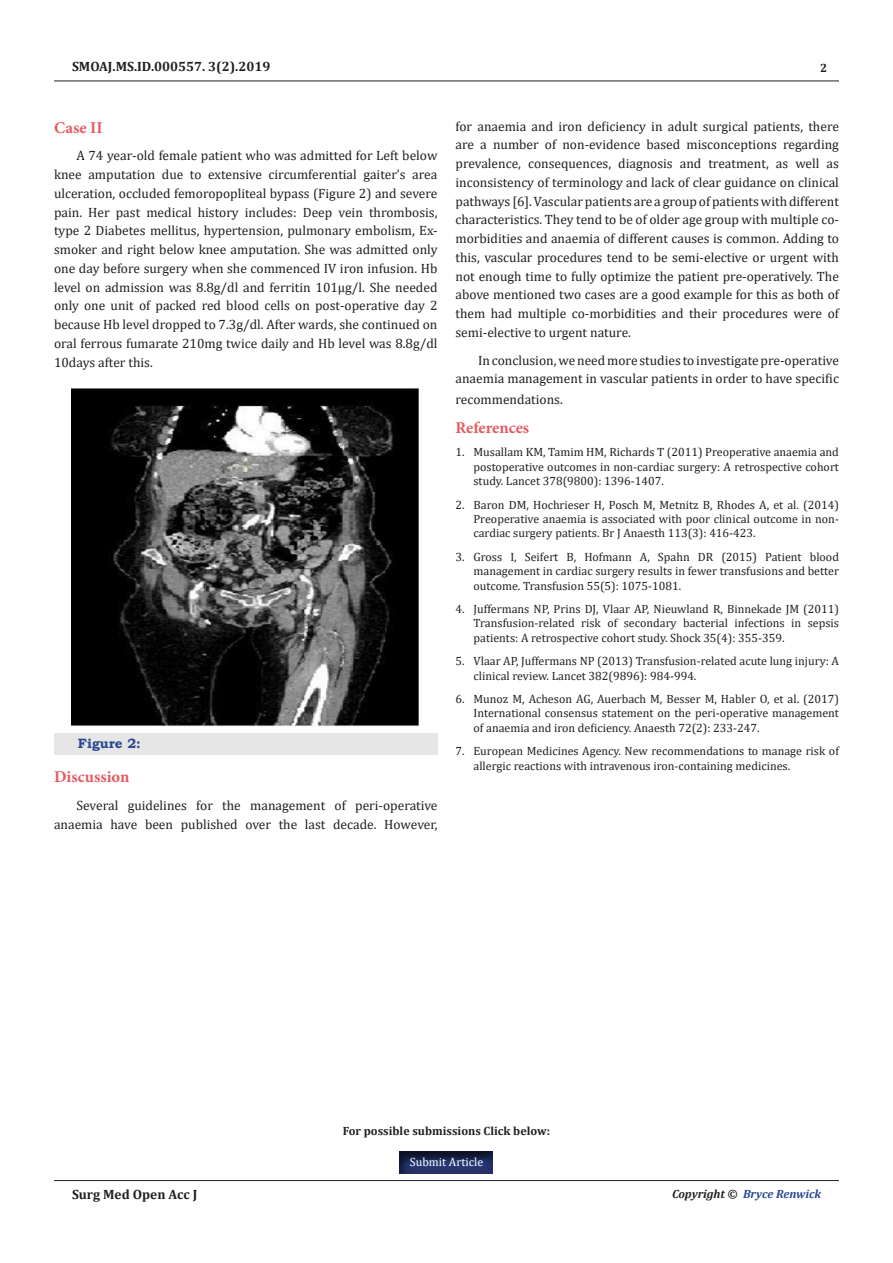
<style>
.page{position:relative;width:893px;height:1263px;background:#fff}
.page>*{position:absolute;margin:0;border:0;box-sizing:border-box;transform-origin:0 0}
.No_Spacing{font:700 16.5px "Minion Pro";color:#e65960}
.No_Spacing-2{font:13.5px/18.8px "Cambria";color:#231f20;text-align:justify}
.t1{font:700 13.5px "Cambria";color:#231f20}
.t2{font:700 13.5px "Bookman Old Style";color:#2a4791}
.t3{font:12px/14.4px "Cambria";color:#231f20;text-align:justify}
.t4{font:700 12px "Cambria";color:#231f20}
.t5{font:italic 700 12px "Cambria";color:#2a4791}
.t6{font:12px "Cambria";color:#fff}
.s1{color:#231f20}
</style>
<div class="page">
<hr style="left:54px;top:81px;width:785px;height:1px;background:#231f20">
<hr style="left:54px;top:1180px;width:785px;height:1px;background:#231f20">
<div style="left:54px;top:733px;width:383px;height:21px;background:#e6e6e6"></div>
<img style="left:72px;top:388px;width:347px;height:339px">
<div style="left:399px;top:1148px;width:96px;height:26px;background:#231f20;opacity:.75"></div>
<p class="t1" style="left:72px;top:56px;width:200px">SMOAJ.MS.ID.000557. 3(2).2019</p>
<p class="t4" style="left:820px;top:60px;width:9px">2</p>
<p class="No_Spacing" style="left:54px;top:116px;width:50px">Case II</p>
<p class="No_Spacing-2" style="left:54px;top:146px;width:385px;text-indent:22px">A 74 year-old female patient who was admitted for Left below knee amputation due to extensive circumferential gaiter’s area ulceration, occluded femoropopliteal bypass (Figure 2) and severe pain. Her past medical history includes: Deep vein thrombosis, type 2 Diabetes mellitus, hypertension, pulmonary embolism, Ex&shy;smoker and right below knee amputation. She was admitted only one day before surgery when she commenced IV iron infusion. Hb level on admission was 8.8g/dl and ferritin 101µg/l. She needed only one unit of packed red blood cells on post-operative day 2 because Hb level dropped to 7.3g/dl. After wards, she continued on oral ferrous fumarate 210mg twice daily and Hb level was 8.8g/dl 10days after this.</p>
<p class="t2" style="left:78px;top:734px;width:64px">Figure 2:</p>
<p class="No_Spacing" style="left:54px;top:765px;width:77px">Discussion</p>
<p class="No_Spacing-2" style="left:54px;top:796px;width:385px;text-align:right">Several guidelines for the management of peri-operative anaemia have been published over the last decade. However,</p>
<p class="No_Spacing-2" style="left:455px;top:117px;width:385px">for anaemia and iron deficiency in adult surgical patients, there are a number of non-evidence based misconceptions regarding prevalence, consequences, diagnosis and treatment, as well as inconsistency of terminology and lack of clear guidance on clinical pathways [6]. Vascular patients are a group of patients with different characteristics. They tend to be of older age group with multiple co&shy;morbidities and anaemia of different causes is common. Adding to this, vascular procedures tend to be semi-elective or urgent with not enough time to fully optimize the patient pre-operatively. The above mentioned two cases are a good example for this as both of them had multiple co-morbidities and their procedures were of semi-elective to urgent nature.</p>
<p class="No_Spacing-2" style="left:455px;top:351px;width:385px;text-align:right">In conclusion, we need more studies to investigate pre-operative anaemia management in vascular patients in order to have specific</p>
<p class="No_Spacing-2" style="left:455px;top:390px;width:109px">recommendations.</p>
<p class="No_Spacing" style="left:455px;top:416px;width:75px">References</p>
<p class="t3" style="left:473px;top:445px;width:367px;text-indent:-18px">1. Musallam KM, Tamim HM, Richards T (2011) Preoperative anaemia and postoperative outcomes in non-cardiac surgery: A retrospective cohort study. Lancet 378(9800): 1396-1407.</p>
<p class="t3" style="left:473px;top:497px;width:367px;text-indent:-18px">2. Baron DM, Hochrieser H, Posch M, Metnitz B, Rhodes A, et al. (2014)<br>Preoperative anaemia is associated with poor clinical outcome in non&shy;cardiac surgery patients. Br J Anaesth 113(3): 416-423.</p>
<p class="t3" style="left:473px;top:549px;width:367px;text-indent:-18px">3. Gross I, Seifert B, Hofmann A, Spahn DR (2015) Patient blood management in cardiac surgery results in fewer transfusions and better outcome. Transfusion 55(5): 1075-1081.</p>
<p class="t3" style="left:473px;top:602px;width:367px;text-indent:-18px">4. Juffermans NP, Prins DJ, Vlaar AP, Nieuwland R, Binnekade JM (2011)<br>Transfusion-related risk of secondary bacterial infections in sepsis patients: A retrospective cohort study. Shock 35(4): 355-359.</p>
<p class="t3" style="left:473px;top:654px;width:367px;text-indent:-18px">5. Vlaar AP, Juffermans NP (2013) Transfusion-related acute lung injury: A clinical review. Lancet 382(9896): 984-994.</p>
<p class="t3" style="left:473px;top:692px;width:367px;text-indent:-18px">6. Munoz M, Acheson AG, Auerbach M, Besser M, Habler O, et al. (2017)<br>International consensus statement on the peri-operative management of anaemia and iron deficiency. Anaesth 72(2): 233-247.</p>
<p class="t3" style="left:473px;top:744px;width:367px;text-indent:-18px">7. European Medicines Agency. New recommendations to manage risk of allergic reactions with intravenous iron-containing medicines.</p>
<p class="t4" style="left:343px;top:1122px;width:209px">For possible submissions Click below:</p>
<p class="t6" style="left:410px;top:1154px;width:75px">Submit Article</p>
<p class="t1" style="left:72px;top:1185px;width:127px">Surg Med Open Acc J</p>
<p class="t5" style="left:672px;top:1185px;width:150px"><span class="s1">Copyright ©</span> Bryce Renwick</p>
</div>
